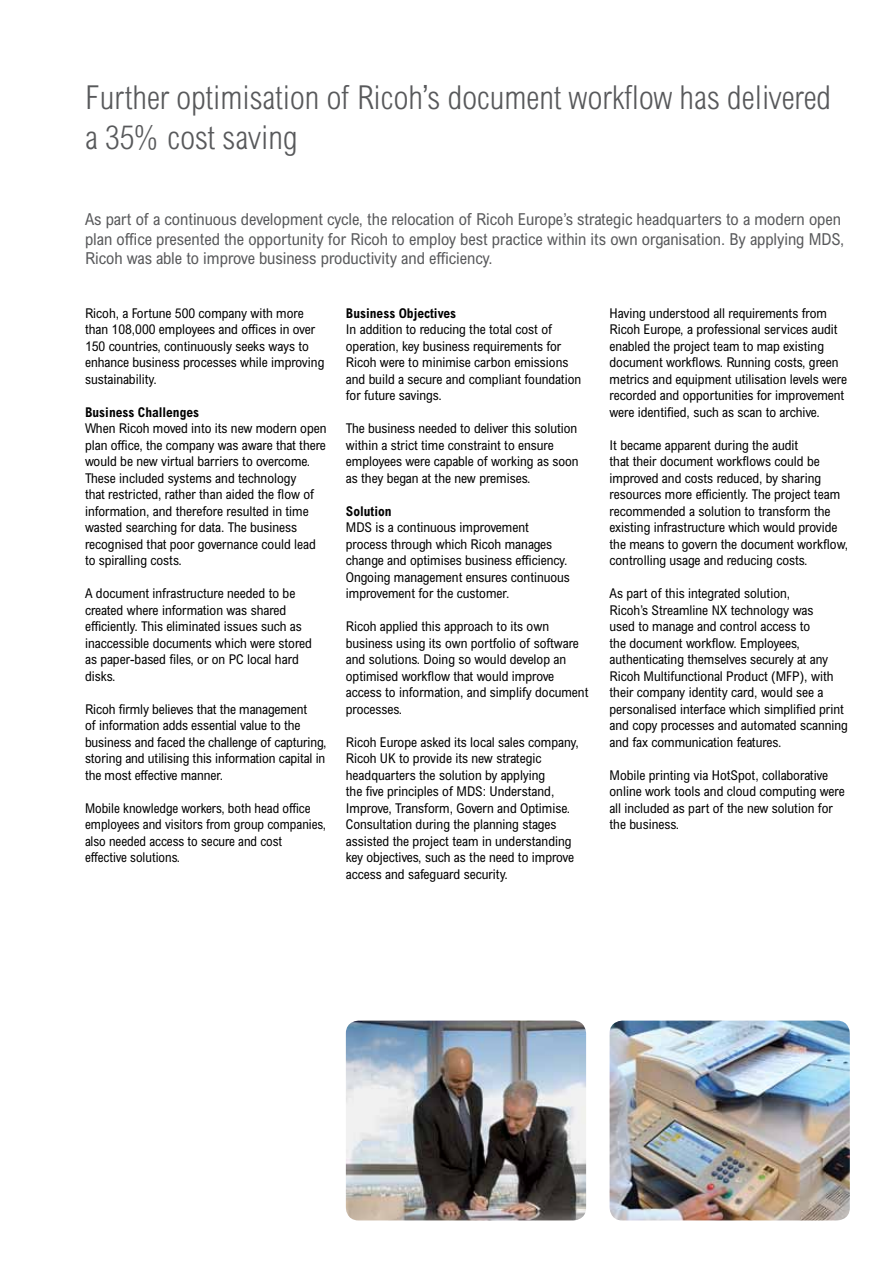
<style>
.page{position:relative;width:893px;height:1263px;background:#fff}
.page>*{position:absolute;margin:0;border:0;box-sizing:border-box;transform-origin:0 0}
.t1{font:300 condensed 33px/39.6px "Arial MT Std";color:#58595b}
.t2{font:condensed 16.5px/19.5px "Arial MT Std";color:#58595b}
.t3{font:condensed 13.5px/16.5px "Arial MT Std";color:#000}
.t4{font:700 condensed 13.5px "Arial MT Std";color:#000}
</style>
<div class="page">
<img style="left:346px;top:1020px;width:240px;height:200px">
<img style="left:610px;top:1020px;width:240px;height:200px">
<h1 class="t1" style="left:85px;top:79px;width:748px">Further optimisation of Ricoh’s document workflow has delivered a 35% cost saving</h1>
<p class="t2" style="left:85px;top:210px;width:761px">As part of a continuous development cycle, the relocation of Ricoh Europe’s strategic headquarters to a modern open plan office presented the opportunity for Ricoh to employ best practice within its own organisation. By applying MDS,<br>Ricoh was able to improve business productivity and efficiency.</p>
<p class="t3" style="left:85px;top:305px;width:241px">Ricoh, a Fortune 500 company with more than 108,000 employees and offices in over 150 countries, continuously seeks ways to enhance business processes while improving sustainability.</p>
<p class="t4" style="left:85px;top:404px;width:116px">Business Challenges</p>
<p class="t3" style="left:85px;top:420px;width:243px">When Ricoh moved into its new modern open plan office, the company was aware that there would be new virtual barriers to overcome.<br>These included systems and technology<br>that restricted, rather than aided the flow of information, and therefore resulted in time wasted searching for data. The business recognised that poor governance could lead to spiralling costs.</p>
<p class="t3" style="left:85px;top:585px;width:228px">A document infrastructure needed to be created where information was shared efficiently. This eliminated issues such as inaccessible documents which were stored as paper-based files, or on PC local hard disks.</p>
<p class="t3" style="left:85px;top:701px;width:243px">Ricoh firmly believes that the management<br>of information adds essential value to the business and faced the challenge of capturing, storing and utilising this information capital in the most effective manner.</p>
<p class="t3" style="left:85px;top:800px;width:242px">Mobile knowledge workers, both head office employees and visitors from group companies, also needed access to secure and cost effective solutions.</p>
<p class="t4" style="left:346px;top:305px;width:112px">Business Objectives</p>
<p class="t3" style="left:346px;top:321px;width:237px">In addition to reducing the total cost of operation, key business requirements for Ricoh were to minimise carbon emissions and build a secure and compliant foundation for future savings.</p>
<p class="t3" style="left:346px;top:420px;width:234px">The business needed to deliver this solution within a strict time constraint to ensure employees were capable of working as soon as they began at the new premises.</p>
<p class="t4" style="left:346px;top:503px;width:47px">Solution</p>
<p class="t3" style="left:346px;top:519px;width:226px">MDS is a continuous improvement process through which Ricoh manages change and optimises business efficiency.<br>Ongoing management ensures continuous improvement for the customer.</p>
<p class="t3" style="left:346px;top:618px;width:244px">Ricoh applied this approach to its own business using its own portfolio of software and solutions. Doing so would develop an optimised workflow that would improve access to information, and simplify document processes.</p>
<p class="t3" style="left:346px;top:734px;width:235px">Ricoh Europe asked its local sales company, Ricoh UK to provide its new strategic headquarters the solution by applying<br>the five principles of MDS: Understand, Improve, Transform, Govern and Optimise.<br>Consultation during the planning stages assisted the project team in understanding key objectives, such as the need to improve access and safeguard security.</p>
<p class="t3" style="left:609px;top:305px;width:239px">Having understood all requirements from Ricoh Europe, a professional services audit enabled the project team to map existing document workflows. Running costs, green metrics and equipment utilisation levels were recorded and opportunities for improvement were identified, such as scan to archive.</p>
<p class="t3" style="left:609px;top:437px;width:240px">It became apparent during the audit<br>that their document workflows could be improved and costs reduced, by sharing resources more efficiently. The project team recommended a solution to transform the existing infrastructure which would provide the means to govern the document workflow, controlling usage and reducing costs.</p>
<p class="t3" style="left:609px;top:585px;width:240px">As part of this integrated solution,<br>Ricoh’s Streamline NX technology was<br>used to manage and control access to<br>the document workflow. Employees, authenticating themselves securely at any Ricoh Multifunctional Product (MFP), with their company identity card, would see a personalised interface which simplified print and copy processes and automated scanning and fax communication features.</p>
<p class="t3" style="left:609px;top:767px;width:237px">Mobile printing via HotSpot, collaborative online work tools and cloud computing were all included as part of the new solution for the business.</p>
</div>
